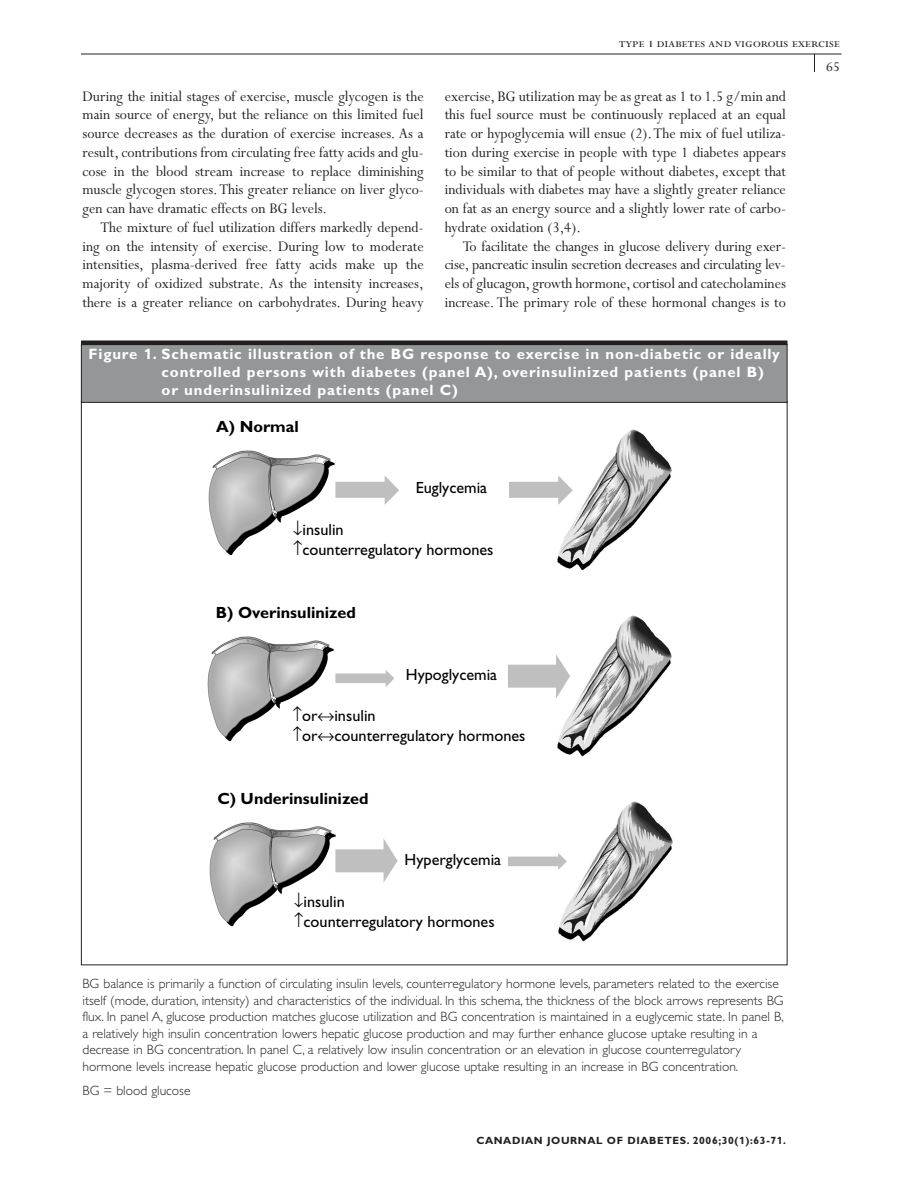
<style>
.page{position:relative;width:918px;height:1188px;background:#fff}
.page>*{position:absolute;margin:0;border:0;box-sizing:border-box;transform-origin:0 0}
.t1{font:16.5px/18.8px "Perpetua";color:#231f20;text-align:justify;scale:.95 1}
.t2{font:16.2px/19.6px "CDA Gill";color:#000}
.t3{font:700 16.2px "CDA Gill";color:#000}
.t4{font:700 15px/18px "CDA Gill";letter-spacing:.055em;color:#fff}
.t5{font:15px "Perpetua SC";color:#231f20}
.t6{font:15px "Perpetua";color:#231f20}
.t7{font:300 13.5px/16.5px "CDA Gill";color:#231f20}
.t8{font:700 10.5px "CDA Gill";letter-spacing:.055em;color:#231f20}
.s1{font-family:"Perpetua";font-weight:700;font-size:10.5px}
</style>
<div class="page">
<hr style="left:81px;top:54px;width:761px;height:1px;background:#231f20">
<svg style="left:814px;top:55px;width:1px;height:17px"></svg>
<img style="left:208px;top:450px;width:142px;height:105px">
<img style="left:548px;top:429px;width:124px;height:142px">
<div style="left:335px;top:482px;width:52px;height:16px;background:#bfbfbf"></div>
<svg style="left:385px;top:476px;width:14px;height:28px"></svg>
<div style="left:509px;top:482px;width:51px;height:16px;background:#bfbfbf"></div>
<svg style="left:558px;top:475px;width:15px;height:30px"></svg>
<img style="left:207px;top:636px;width:127px;height:105px">
<img style="left:547px;top:615px;width:125px;height:142px">
<div style="left:335px;top:673px;width:52px;height:10px;background:#bfbfbf"></div>
<svg style="left:386px;top:670px;width:8px;height:17px"></svg>
<div style="left:508px;top:665px;width:51px;height:23px;background:#bfbfbf"></div>
<svg style="left:556px;top:654px;width:14px;height:45px"></svg>
<img style="left:209px;top:822px;width:142px;height:105px">
<img style="left:549px;top:801px;width:124px;height:141px">
<div style="left:335px;top:849px;width:52px;height:23px;background:#bfbfbf"></div>
<svg style="left:384px;top:839px;width:14px;height:43px"></svg>
<div style="left:508px;top:857px;width:51px;height:9px;background:#bfbfbf"></div>
<svg style="left:558px;top:853px;width:9px;height:17px"></svg>
<div style="left:81px;top:345px;width:706px;height:57px;background:#949698"></div>
<div style="left:81px;top:344px;width:707px;height:59px;border:1px solid #231f20"></div>
<div style="left:81px;top:340px;width:707px;height:5px;background:#231f20"></div>
<p class="t5" style="left:619px;top:37px;width:222px">type <span class="s1">1</span> diabetes and vigorous exercise</p>
<p class="t1" style="left:82px;top:88px;width:361px">During the initial stages of exercise, muscle glycogen is the main source of energy, but the reliance on this limited fuel source decreases as the duration of exercise increases. As a result, contributions from circulating free fatty acids and glu&shy;cose in the blood stream increase to replace diminishing muscle glycogen stores.This greater reliance on liver glyco&shy;gen can have dramatic effects on BG levels.</p>
<p class="t1" style="left:82px;top:220px;width:361px;text-indent:18px">The mixture of fuel utilization differs markedly depend&shy;ing on the intensity of exercise. During low to moderate intensities, plasma-derived free fatty acids make up the majority of oxidized substrate. As the intensity increases, there is a greater reliance on carbohydrates. During heavy</p>
<p class="t1" style="left:445px;top:88px;width:361px">exercise, BG utilization may be as great as 1 to 1.5 g/min and this fuel source must be continuously replaced at an equal rate or hypoglycemia will ensue (2).The mix of fuel utiliza&shy;tion during exercise in people with type 1 diabetes appears to be similar to that of people without diabetes, except that individuals with diabetes may have a slightly greater reliance on fat as an energy source and a slightly lower rate of carbo&shy;hydrate oxidation (3,4).</p>
<p class="t1" style="left:445px;top:238px;width:361px;text-indent:18px">To facilitate the changes in glucose delivery during exer&shy;cise, pancreatic insulin secretion decreases and circulating lev&shy;els of glucagon, growth hormone, cortisol and catecholamines increase. The primary role of these hormonal changes is to</p>
<p class="t4" style="left:162px;top:347px;width:620px;text-indent:-73px">Figure 1. Schematic illustration of the BG response to exercise in non-diabetic or ideally controlled persons with diabetes (panel A), overinsulinized patients (panel B) or underinsulinized patients (panel C)</p>
<p class="t3" style="left:216px;top:420px;width:84px">A) Normal</p>
<p class="t2" style="left:416px;top:480px;width:73px">Euglycemia</p>
<p class="t2" style="left:293px;top:522px;width:202px">↓insulin<br>↑counterregulatory hormones</p>
<p class="t3" style="left:216px;top:606px;width:141px">B) Overinsulinized</p>
<p class="t2" style="left:406px;top:666px;width:93px">Hypoglycemia</p>
<p class="t2" style="left:292px;top:708px;width:235px">↑or↔insulin ↑or↔counterregulatory hormones</p>
<p class="t3" style="left:217px;top:792px;width:153px">C) Underinsulinized</p>
<p class="t2" style="left:405px;top:852px;width:98px">Hyperglycemia</p>
<p class="t2" style="left:294px;top:893px;width:202px">↓insulin<br>↑counterregulatory hormones</p>
<p class="t7" style="left:82px;top:977px;width:703px">BG balance is primarily a function of circulating insulin levels, counterregulatory hormone levels, parameters related to the exercise itself (mode, duration, intensity) and characteristics of the individual. In this schema, the thickness of the block arrows represents BG flux. In panel A, glucose production matches glucose utilization and BG concentration is maintained in a euglycemic state. In panel B, a relatively high insulin concentration lowers hepatic glucose production and may further enhance glucose uptake resulting in a decrease in BG concentration. In panel C, a relatively low insulin concentration or an elevation in glucose counterregulatory hormone levels increase hepatic glucose production and lower glucose uptake resulting in an increase in BG concentration.</p>
<p class="t7" style="left:82px;top:1083px;width:109px">BG = blood glucose</p>
<p class="t8" style="left:476px;top:1137px;width:311px">CANADIAN JOURNAL OF DIABETES. 2006;30(1):63-71.</p>
<p class="t6" style="left:826px;top:62px;width:15px">65</p>
</div>
